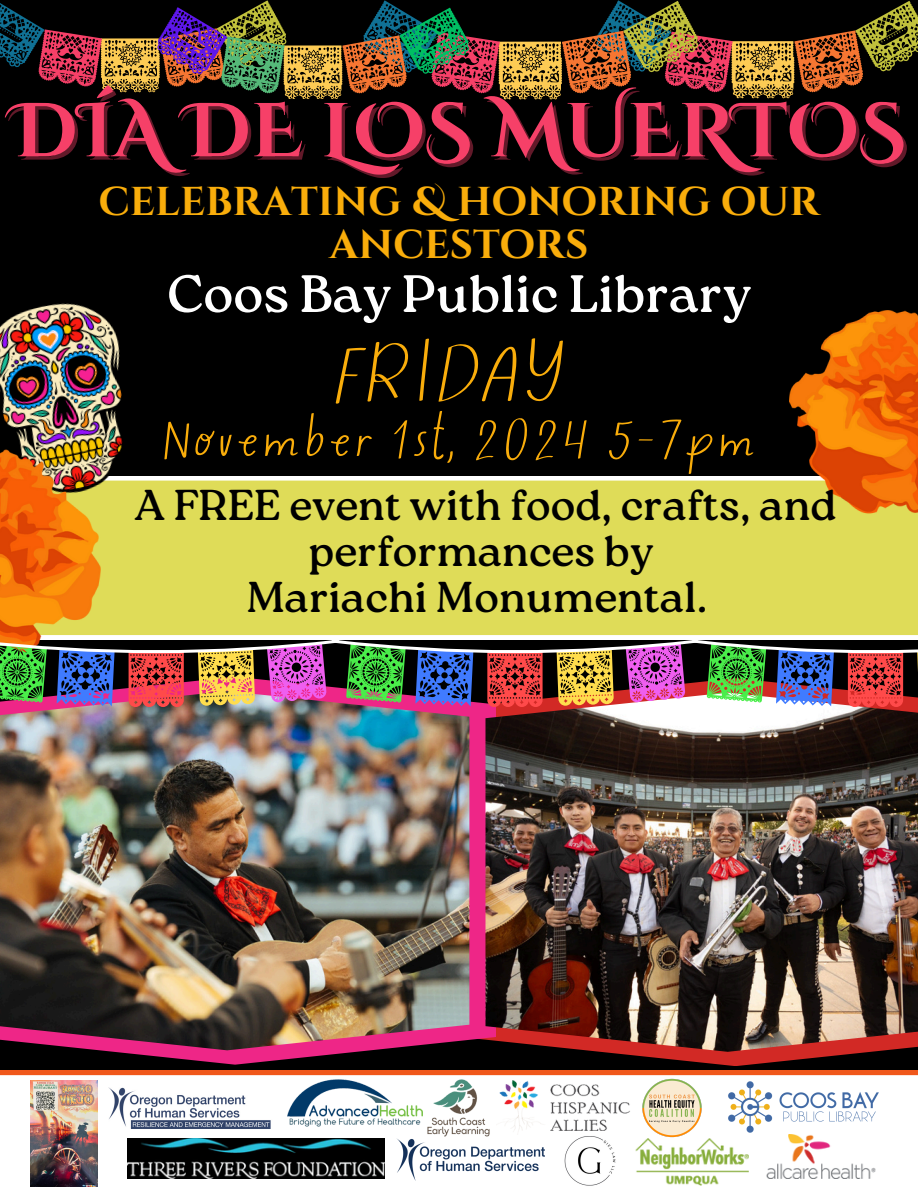
<style>
.page{position:relative;width:918px;height:1188px;background:#000}
.page>*{position:absolute;margin:0;border:0;box-sizing:border-box;transform-origin:0 0}
.t1{font:85.5px "Rocking Horse";color:#f9ad0b}
.t2{font:700 76.2px "Cinzel Decorative";color:#f64068}
.t3{font:60px "Rocking Horse";color:#f9ad0b}
.t4{font:52.5px "Roca One";color:#fff}
.t5{font:43.2px/46.2px "Roca Two";color:#000;text-align:center}
.t6{font:700 40.2px/42.8px "Cinzel Decorative";color:#f9ad0b;text-align:center}
</style>
<div class="page">
<svg style="left:0;top:0;width:918px;height:99px"></svg>
<div style="left:100px;top:476px;width:818px;height:163px;background:#dfdc58"></div>
<img style="left:0;top:303px;width:150px;height:203px">
<img style="left:0;top:443px;width:100px;height:197px">
<img style="left:789px;top:311px;width:129px;height:211px">
<svg style="left:603px;top:1052px;width:265px;height:14px"></svg>
<svg style="left:97px;top:707px;width:388px;height:358px;fill:#ee2687"></svg>
<img style="left:0;top:707px;width:469px;height:343px">
<img style="left:485px;top:707px;width:433px;height:345px">
<svg style="left:0;top:1071px;width:918px;height:117px;background:#fcefe9"></svg>
<img style="left:0;top:640px;width:918px;height:67px">
<img style="left:728px;top:1070px;width:152px;height:69px">
<img style="left:497px;top:1081px;width:133px;height:54px">
<img style="left:562px;top:1132px;width:56px;height:56px">
<img style="left:127px;top:1138px;width:258px;height:41px">
<img style="left:396px;top:1138px;width:149px;height:43px">
<img style="left:641px;top:1076px;width:63px;height:62px">
<img style="left:635px;top:1138px;width:114px;height:47px">
<img style="left:422px;top:1073px;width:74px;height:70px">
<img style="left:766px;top:1134px;width:109px;height:44px">
<img style="left:287px;top:1071px;width:135px;height:65px">
<img style="left:31px;top:1081px;width:66px;height:105px">
<img style="left:109px;top:1087px;width:168px;height:42px">
<p class="t2" style="left:12px;top:82px;width:895px">DÍA DE LOS MUERTOS</p>
<p class="t6" style="left:99px;top:182px;width:722px">celebrating &amp; honoring our ancestors</p>
<p class="t4" style="left:167px;top:263px;width:586px">Coos Bay Public Library</p>
<p class="t1" style="left:334px;top:316px;width:232px">FRIDAY</p>
<p class="t3" style="left:161px;top:400px;width:598px">November 1st, 2024 5-7pm</p>
<p class="t5" style="left:135px;top:482px;width:703px">A FREE event with food, crafts, and performances by</p>
<p class="t5" style="left:246px;top:574px;width:462px">Mariachi Monumental.</p>
</div>
